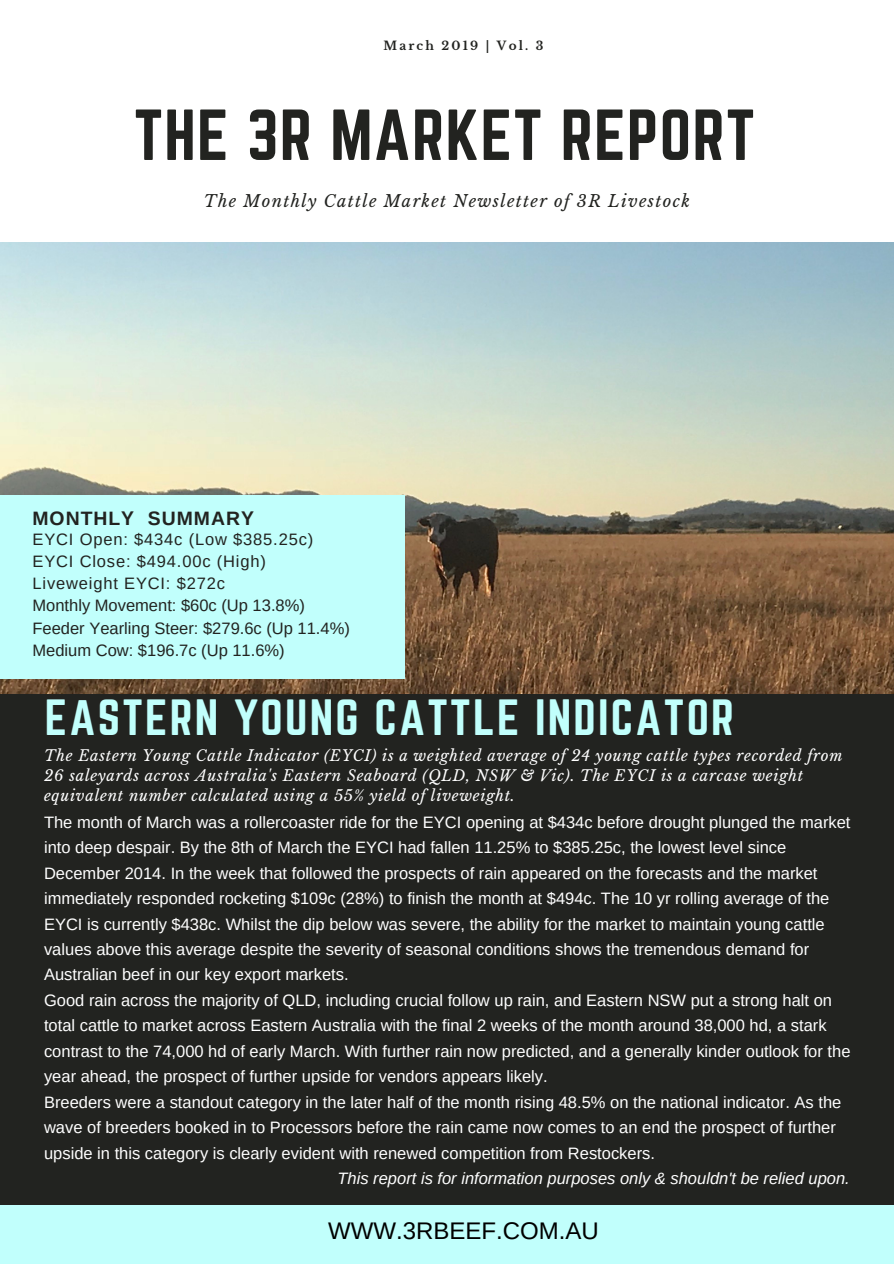
<style>
.page{position:relative;width:894px;height:1264px;background:#fff}
.page>*{position:absolute;margin:0;border:0;box-sizing:border-box;transform-origin:0 0}
.t1{font:63px "Norwester";letter-spacing:.02em;color:#222320}
.t2{font:44.7px "Norwester";letter-spacing:.05em;color:#c1fffc}
.t3{font:24px "Arimo";color:#000}
.t4{font:700 19.35px "Arimo";letter-spacing:.05em;color:#222320}
.t5{font:16.5px/25.5px "Arimo";color:#fff}
.t6{font:16.5px/22.2px "Arimo";color:#222320}
.t7{font:italic 16.5px "Arimo";color:#fff}
.t8{font:italic 16.5px "Libre Baskerville";letter-spacing:.08em;color:#222320}
.t9{font:italic 15px/20.1px "Libre Baskerville";letter-spacing:.05em;color:#fff}
.t10{font:700 12px "Libre Baskerville";letter-spacing:.18em;color:#222320}
</style>
<div class="page">
<div style="left:0;top:693px;width:893px;height:570px;background:#222320"></div>
<img style="left:0;top:243px;width:893px;height:450px">
<div style="left:0;top:494px;width:404px;height:184px;background:#c1fffc"></div>
<div style="left:0;top:1205px;width:893px;height:58px;background:#c1fffc"></div>
<p class="t10" style="left:383px;top:38px;width:161px">March 2019 | Vol. 3</p>
<h1 class="t1" style="left:134px;top:105px;width:622px">THE 3R MARKET REPORT</h1>
<p class="t8" style="left:204px;top:191px;width:487px">The Monthly Cattle Market Newsletter of 3R Livestock</p>
<p class="t4" style="left:32px;top:507px;width:223px">MONTHLY SUMMARY</p>
<p class="t6" style="left:32px;top:528px;width:319px">EYCI Open: $434c (Low $385.25c)<br>EYCI Close: $494.00c (High)<br>Liveweight EYCI: $272c<br>Monthly Movement: $60c (Up 13.8%)<br>Feeder Yearling Steer: $279.6c (Up 11.4%)<br>Medium Cow: $196.7c (Up 11.6%)</p>
<h2 class="t2" style="left:45px;top:696px;width:690px">EASTERN YOUNG CATTLE INDICATOR</h2>
<p class="t9" style="left:44px;top:745px;width:799px">The Eastern Young Cattle Indicator (EYCI) is a weighted average of 24 young cattle types recorded from<br>26 saleyards across Australia's Eastern Seaboard (QLD, NSW &amp; Vic). The EYCI is a carcase weight equivalent number calculated using a 55% yield of liveweight.</p>
<p class="t5" style="left:44px;top:809px;width:807px">The month of March was a rollercoaster ride for the EYCI opening at $434c before drought plunged the market into deep despair. By the 8th of March the EYCI had fallen 11.25% to $385.25c, the lowest level since December 2014. In the week that followed the prospects of rain appeared on the forecasts and the market immediately responded rocketing $109c (28%) to finish the month at $494c. The 10 yr rolling average of the EYCI is currently $438c. Whilst the dip below was severe, the ability for the market to maintain young cattle values above this average despite the severity of seasonal conditions shows the tremendous demand for Australian beef in our key export markets.<br>Good rain across the majority of QLD, including crucial follow up rain, and Eastern NSW put a strong halt on total cattle to market across Eastern Australia with the final 2 weeks of the month around 38,000 hd, a stark contrast to the 74,000 hd of early March. With further rain now predicted, and a generally kinder outlook for the year ahead, the prospect of further upside for vendors appears likely.<br>Breeders were a standout category in the later half of the month rising 48.5% on the national indicator. As the wave of breeders booked in to Processors before the rain came now comes to an end the prospect of further upside in this category is clearly evident with renewed competition from Restockers.</p>
<p class="t7" style="left:337px;top:1169px;width:513px">This report is for information purposes only &amp; shouldn't be relied upon.</p>
<h3 class="t3" style="left:328px;top:1217px;width:272px">WWW.3RBEEF.COM.AU</h3>
</div>
